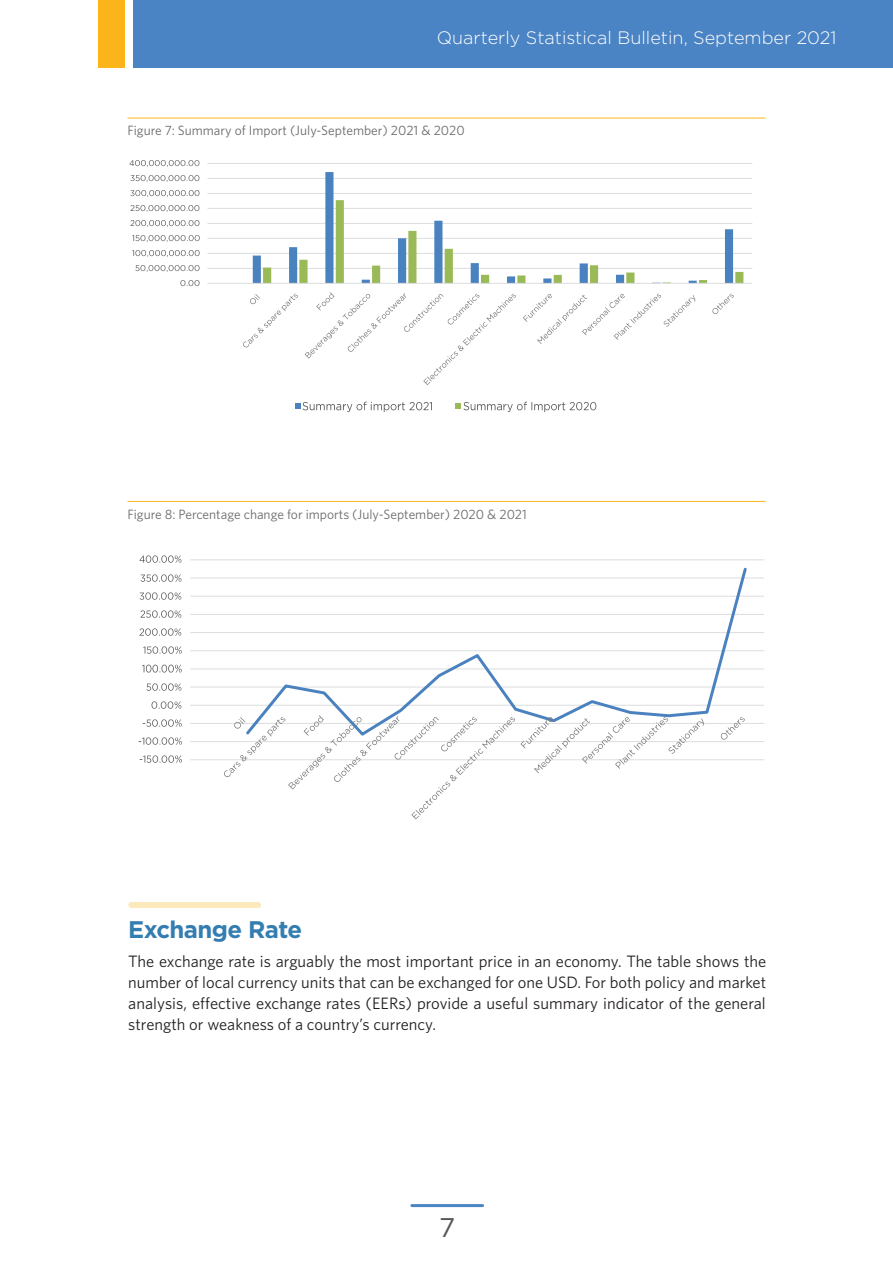
<style>
.page{position:relative;width:893px;height:1263px;background:#fff}
.page>*{position:absolute;margin:0;border:0;box-sizing:border-box;transform-origin:0 0}
.t1{font:27px "Gotham";color:#57585a}
.t2{font:700 24px "Gotham";letter-spacing:-.025em;color:#347db1}
.t3{font:300 18px "Gotham";color:#fff}
.t4{font:16.5px/21px "Whitney HTF";color:#231f20;text-align:justify}
.t5{font:700 14.1px "Calibri";color:#231f20}
.t6{font:13.5px "Whitney HTF";color:#6b6b6e}
.s1{font-size:12.9px}
</style>
<div class="page">
<div style="left:98px;top:0;width:27px;height:67px;background:#fbb51a"></div>
<div style="left:133px;top:0;width:760px;height:67px;background:#4b84c4"></div>
<hr style="left:412px;top:1204px;width:71px;height:3px;background:#4b84c4">
<hr style="left:128px;top:118px;width:637px;height:1px;background:#fbb51a">
<hr style="left:128px;top:501px;width:637px;height:1px;background:#fbb51a">
<div style="left:131px;top:902px;width:126px;height:6px;background:#fceabc"></div>
<hr style="left:207px;top:268px;width:545px;height:1px;background:#dcdddf">
<hr style="left:207px;top:253px;width:545px;height:1px;background:#dcdddf">
<hr style="left:207px;top:238px;width:545px;height:1px;background:#dcdddf">
<hr style="left:207px;top:223px;width:545px;height:1px;background:#dcdddf">
<hr style="left:207px;top:208px;width:545px;height:1px;background:#dcdddf">
<hr style="left:207px;top:193px;width:545px;height:1px;background:#dcdddf">
<hr style="left:207px;top:178px;width:545px;height:1px;background:#dcdddf">
<hr style="left:207px;top:163px;width:545px;height:1px;background:#dcdddf">
<svg style="left:253px;top:172px;width:81px;height:111px"></svg>
<svg style="left:263px;top:200px;width:480px;height:83px"></svg>
<hr style="left:207px;top:283px;width:545px;height:1px;background:#dcdddf">
<img style="left:180px;top:280px;width:20px;height:7px">
<img style="left:136px;top:265px;width:64px;height:7px">
<img style="left:132px;top:250px;width:68px;height:7px">
<img style="left:133px;top:235px;width:67px;height:7px">
<img style="left:130px;top:220px;width:70px;height:7px">
<img style="left:131px;top:205px;width:69px;height:7px">
<img style="left:130px;top:190px;width:70px;height:7px">
<img style="left:131px;top:175px;width:69px;height:7px">
<img style="left:130px;top:160px;width:70px;height:7px">
<svg style="left:243px;top:294px;width:55px;height:53px"></svg>
<svg style="left:305px;top:292px;width:211px;height:93px"></svg>
<svg style="left:523px;top:294px;width:172px;height:50px"></svg>
<svg style="left:712px;top:294px;width:22px;height:20px"></svg>
<svg style="left:295px;top:403px;width:5px;height:6px"></svg>
<img style="left:303px;top:401px;width:129px;height:11px">
<svg style="left:455px;top:403px;width:6px;height:6px"></svg>
<img style="left:463px;top:401px;width:134px;height:11px">
<hr style="left:190px;top:759px;width:574px;height:1px;background:#dcdddf">
<hr style="left:190px;top:741px;width:574px;height:1px;background:#dcdddf">
<hr style="left:190px;top:723px;width:574px;height:1px;background:#dcdddf">
<hr style="left:190px;top:686px;width:574px;height:1px;background:#dcdddf">
<hr style="left:190px;top:668px;width:574px;height:1px;background:#dcdddf">
<hr style="left:190px;top:650px;width:574px;height:1px;background:#dcdddf">
<hr style="left:190px;top:632px;width:574px;height:1px;background:#dcdddf">
<hr style="left:190px;top:614px;width:574px;height:1px;background:#dcdddf">
<hr style="left:190px;top:596px;width:574px;height:1px;background:#dcdddf">
<hr style="left:190px;top:577px;width:574px;height:1px;background:#dcdddf">
<hr style="left:190px;top:559px;width:574px;height:1px;background:#dcdddf">
<hr style="left:190px;top:705px;width:574px;height:1px;background:#dcdddf">
<svg style="left:243px;top:567px;width:506px;height:170px"></svg>
<img style="left:139px;top:755px;width:43px;height:8px">
<img style="left:138px;top:737px;width:44px;height:8px">
<img style="left:143px;top:719px;width:39px;height:8px">
<img style="left:152px;top:701px;width:30px;height:8px">
<img style="left:146px;top:683px;width:36px;height:8px">
<img style="left:142px;top:664px;width:40px;height:9px">
<img style="left:143px;top:646px;width:39px;height:8px">
<img style="left:140px;top:628px;width:42px;height:8px">
<img style="left:141px;top:610px;width:41px;height:8px">
<img style="left:140px;top:592px;width:42px;height:8px">
<img style="left:141px;top:574px;width:41px;height:8px">
<img style="left:139px;top:555px;width:43px;height:8px">
<svg style="left:224px;top:715px;width:480px;height:104px"></svg>
<svg style="left:721px;top:717px;width:24px;height:23px"></svg>
<p class="t3" style="left:437px;top:26px;width:401px">Quarterly Statistical Bulletin, September 2021</p>
<p class="t5" style="left:122px;top:118px;width:346px"><span class="s1">Figure 7</span>: Summary of Import (July-September) 2021 &amp; 2020</p>
<p class="t6" style="left:128px;top:123px;width:339px">Figure 7: Summary of Import (July-September) 2021 &amp; 2020</p>
<p class="t6" style="left:128px;top:506px;width:401px">Figure 8: Percentage change for imports (July-September) 2020 &amp; 2021</p>
<h2 class="t2" style="left:128px;top:913px;width:175px">Exchange Rate</h2>
<p class="t4" style="left:128px;top:951px;width:639px">The exchange rate is arguably the most important price in an economy. The table shows the number of local currency units that can be exchanged for one USD. For both policy and market analysis, effective exchange rates (EERs) provide a useful summary indicator of the general strength or weakness of a country’s currency.</p>
<h1 class="t1" style="left:439px;top:1210px;width:18px">7</h1>
</div>
